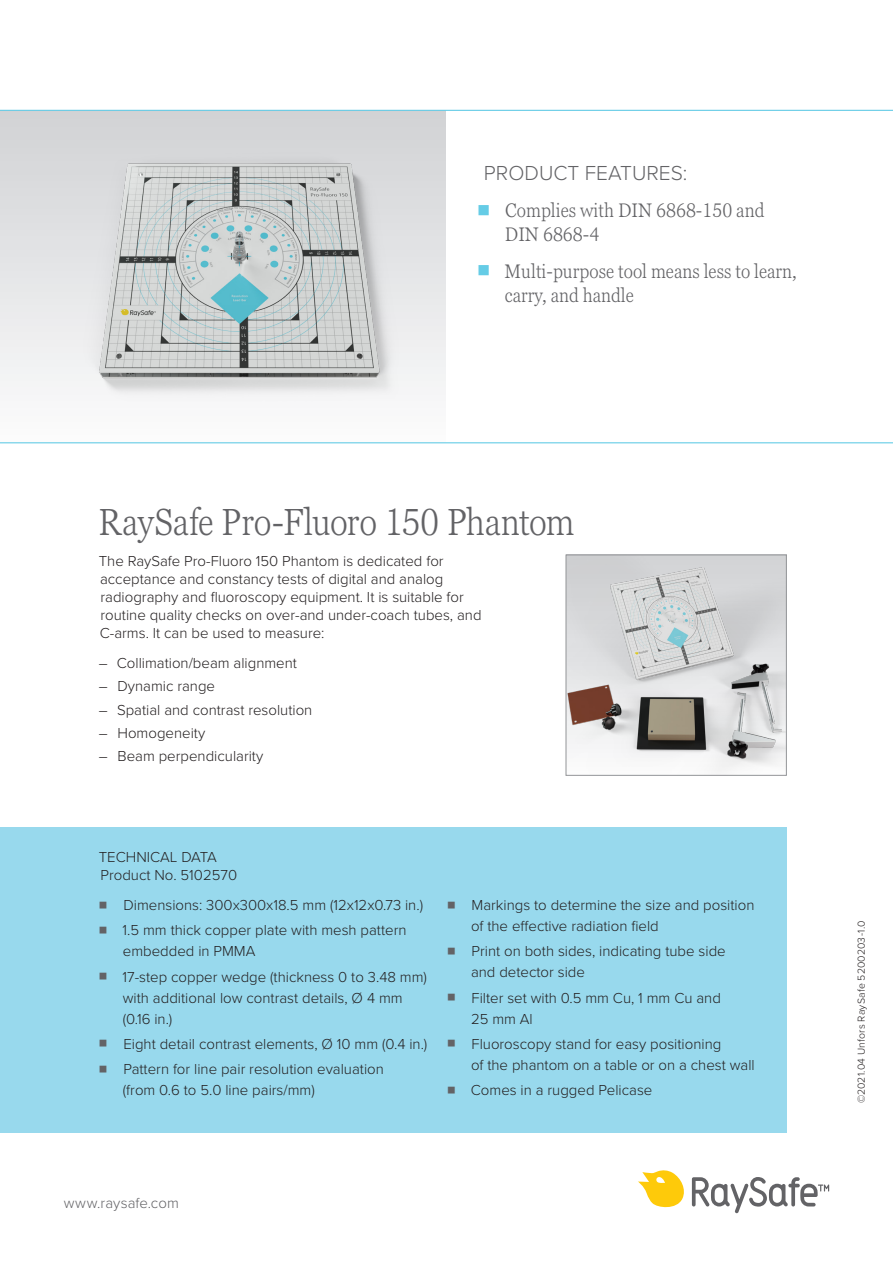
<style>
.page{position:relative;width:893px;height:1263px;background:#fff}
.page>*{position:absolute;margin:0;border:0;box-sizing:border-box;transform-origin:0 0}
.Product_name{font:300 condensed 37.5px "Georgia Pro";letter-spacing:-.02em;color:#636366}
.Medium_Heading{font:300 21px "Proxima Nova";color:#636366}
.t1{font:300 condensed 19.5px/24px "Georgia Pro";color:#636366}
.Product_name-2{font:300 15px/21px "Proxima Nova";color:#231f20}
.Data_rubrik{font:300 15px/18px "Proxima Nova";color:#231f20}
.t2{font:300 15px "Proxima Nova";letter-spacing:.005em;color:#636366}
.t3{font:300 10.5px "Proxima Nova";letter-spacing:.015em;color:#231f20}
.s1{font-size:45px;color:#65cce6}
.s2{font-family:"Georgia Pro";font-stretch:condensed;font-size:30px;color:#636366}
</style>
<div class="page">
<svg style="left:638px;top:1170px;width:191px;height:43px"></svg>
<div style="left:0;top:111px;width:445px;height:331px;background:linear-gradient(to bottom,#d0d2d4,#fbfcfc)"></div>
<img style="left:54px;top:111px;width:371px;height:331px">
<div style="left:0;top:827px;width:787px;height:305px;background:#98d9ed"></div>
<img style="left:567px;top:556px;width:218px;height:216px">
<div style="left:565px;top:554px;width:222px;height:222px;border:1px solid #939598"></div>
<hr style="left:0;top:442px;width:893px;height:1px;background:#65cce6">
<hr style="left:0;top:110px;width:893px;height:1px;background:#65cce6">
<p class="Medium_Heading" style="left:484px;top:158px;width:205px">PRODUCT FEATURES:</p>
<p class="t1" style="left:505px;top:198px;width:261px;text-indent:-29px"><span class="s1">▪</span> Complies with DIN 6868-150 and<br>DIN 6868-4</p>
<p class="t1" style="left:505px;top:259px;width:293px;text-indent:-29px"><span class="s1">▪</span> Multi-purpose tool means less to learn, carry, and handle</p>
<p class="Product_name" style="left:98px;top:497px;width:478px">RaySafe Pro-Fluoro 150 Phantom</p>
<p class="Product_name-2" style="left:99px;top:551px;width:384px;line-height:18px">The RaySafe Pro-Fluoro 150 Phantom is dedicated for acceptance and constancy tests of digital and analog radiography and fluoroscopy equipment. It is suitable for routine quality checks on over-and under-coach tubes, and C-arms. It can be used to measure:</p>
<p class="Product_name-2" style="left:99px;top:652px;width:200px">― Collimation/beam alignment</p>
<p class="Product_name-2" style="left:99px;top:675px;width:118px">― Dynamic range</p>
<p class="Product_name-2" style="left:99px;top:698px;width:215px">― Spatial and contrast resolution</p>
<p class="Product_name-2" style="left:99px;top:721px;width:108px">― Homogeneity</p>
<p class="Product_name-2" style="left:99px;top:744px;width:166px">― Beam perpendicularity</p>
<p class="Data_rubrik" style="left:99px;top:847px;width:140px">TECHNICAL DATA<br>Product No. 5102570</p>
<p class="Product_name-2" style="left:98px;top:894px;width:327px"><span class="s2">▪</span> Dimensions: 300x300x18.5 mm (12x12x0.73 in.)</p>
<p class="Product_name-2" style="left:123px;top:919px;width:285px;text-indent:-25px"><span class="s2">▪</span> 1.5 mm thick copper plate with mesh pattern embedded in PMMA</p>
<p class="Product_name-2" style="left:123px;top:965px;width:306px;text-indent:-25px"><span class="s2">▪</span> 17-step copper wedge (thickness 0 to 3.48 mm) with additional low contrast details, Ø 4 mm (0.16 in.)</p>
<p class="Product_name-2" style="left:98px;top:1033px;width:331px"><span class="s2">▪</span> Eight detail contrast elements, Ø 10 mm (0.4 in.)</p>
<p class="Product_name-2" style="left:123px;top:1058px;width:263px;text-indent:-25px"><span class="s2">▪</span> Pattern for line pair resolution evaluation (from 0.6 to 5.0 line pairs/mm)</p>
<p class="Product_name-2" style="left:471px;top:894px;width:285px;text-indent:-25px"><span class="s2">▪</span> Markings to determine the size and position of the effective radiation field</p>
<p class="Product_name-2" style="left:471px;top:940px;width:256px;text-indent:-25px"><span class="s2">▪</span> Print on both sides, indicating tube side and detector side</p>
<p class="Product_name-2" style="left:471px;top:986px;width:251px;text-indent:-25px"><span class="s2">▪</span> Filter set with 0.5 mm Cu, 1 mm Cu and<br>25 mm Al</p>
<p class="Product_name-2" style="left:471px;top:1033px;width:285px;text-indent:-25px"><span class="s2">▪</span> Fluoroscopy stand for easy positioning<br>of the phantom on a table or on a chest wall</p>
<p class="Product_name-2" style="left:446px;top:1079px;width:208px"><span class="s2">▪</span> Comes in a rugged Pelicase</p>
<p class="t2" style="left:64px;top:1191px;width:117px">www.raysafe.com</p>
<p class="t3" style="left:853px;top:1103px;width:184px;rotate:-90deg">©2021.04 Unfors RaySafe 5200203-1.0</p>
</div>
